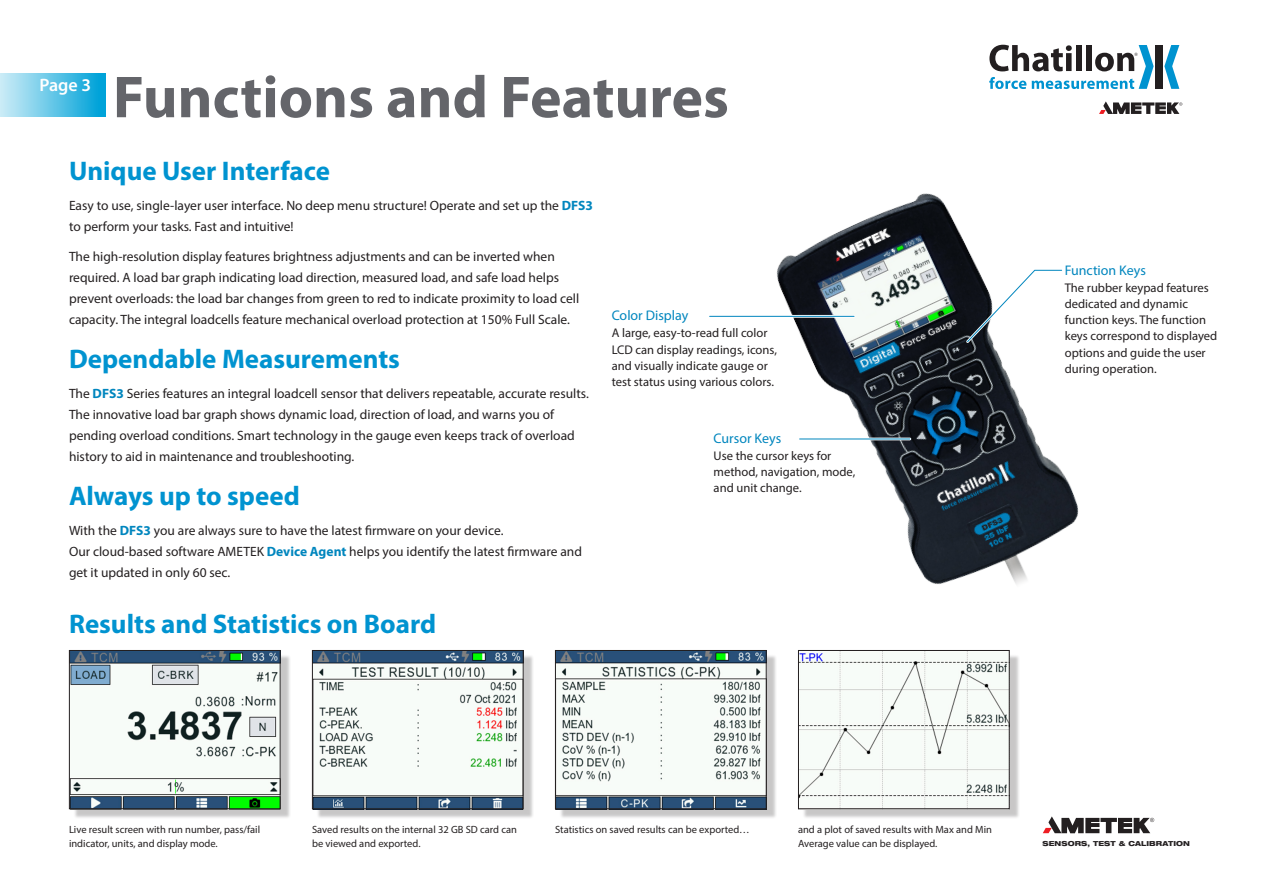
<style>
.page{position:relative;width:1263px;height:893px;background:#fff}
.page>*{position:absolute;margin:0;border:0;box-sizing:border-box;transform-origin:0 0}
.t1{font:700 59.7px "Myriad Pro";color:#64656a}
.t2{font:700 27px "Myriad Pro";color:#0093d0}
.t3{font:600 18px "Myriad Pro";color:#fff}
.t4{font:500 13.95px "Gotham";color:#0086be}
.Body_Copy{font:13.5px/21px "Myriad Pro";color:#231f20}
.t5{font:12.6px/16px "Myriad Pro";color:#231f20}
.Specifications{font:10.5px/13.5px "Myriad Pro";color:#231f20}
.t6{font:800 expanded 6.9px "Helvetica Neue LT Pro";letter-spacing:.015em;color:#231f20}
.s1{font-weight:700;color:#0086be}
</style>
<div class="page">
<div style="left:0;top:73px;width:105px;height:44px;background:linear-gradient(to right,#cfedf7,#00a0d7)"></div>
<svg style="left:1099px;top:101px;width:83px;height:13px"></svg>
<div style="left:1155px;top:45px;width:8px;height:44px;background:#231f20"></div>
<svg style="left:1164px;top:45px;width:15px;height:44px"></svg>
<svg style="left:989px;top:45px;width:164px;height:44px"></svg>
<svg style="left:1043px;top:816px;width:111px;height:17px"></svg>
<div style="left:73px;top:654px;width:218px;height:166px;background:#231f20;opacity:.25"></div>
<img style="left:71px;top:652px;width:207px;height:155px">
<div style="left:69px;top:650px;width:211px;height:159px;border:1px solid #231f20"></div>
<div style="left:316px;top:654px;width:218px;height:166px;background:#231f20;opacity:.25"></div>
<img style="left:314px;top:652px;width:208px;height:155px">
<div style="left:312px;top:650px;width:212px;height:159px;border:1px solid #231f20"></div>
<div style="left:559px;top:654px;width:218px;height:166px;background:#231f20;opacity:.25"></div>
<img style="left:557px;top:652px;width:207px;height:155px">
<div style="left:555px;top:650px;width:211px;height:159px;border:1px solid #231f20"></div>
<img style="left:776px;top:193px;width:303px;height:391px">
<hr style="left:710px;top:315px;width:144px;height:3px;background:#fff">
<hr style="left:710px;top:316px;width:144px;height:1px;background:#0086be">
<svg style="left:964px;top:267px;width:100px;height:79px"></svg>
<hr style="left:800px;top:438px;width:110px;height:2px;background:#fff">
<hr style="left:800px;top:439px;width:110px;height:1px;background:#0086be">
<div style="left:802px;top:654px;width:218px;height:166px;background:#231f20;opacity:.25"></div>
<img style="left:800px;top:652px;width:208px;height:155px">
<div style="left:798px;top:650px;width:212px;height:159px;border:1px solid #231f20"></div>
<p class="t3" style="left:39px;top:74px;width:53px">Page 3</p>
<p class="t1" style="left:113px;top:58px;width:617px">Functions and Features</p>
<p class="t2" style="left:69px;top:153px;width:262px">Unique User Interface</p>
<p class="Body_Copy" style="left:69px;top:194px;width:526px">Easy to use, single-layer user interface. No deep menu structure! Operate and set up the <span class="s1">DFS3 </span>to perform your tasks. Fast and intuitive!</p>
<p class="Body_Copy" style="left:69px;top:245px;width:512px">The high-resolution display features brightness adjustments and can be inverted when required. A load bar graph indicating load direction, measured load, and safe load helps prevent overloads: the load bar changes from green to red to indicate proximity to load cell capacity. The integral loadcells feature mechanical overload protection at 150% Full Scale.</p>
<p class="t2" style="left:69px;top:341px;width:332px">Dependable Measurements</p>
<p class="Body_Copy" style="left:69px;top:383px;width:521px">The <span class="s1">DFS3</span> Series features an integral loadcell sensor that delivers repeatable, accurate results.<br>The innovative load bar graph shows dynamic load, direction of load, and warns you of pending overload conditions. Smart technology in the gauge even keeps track of overload history to aid in maintenance and troubleshooting.</p>
<p class="t2" style="left:69px;top:478px;width:232px">Always up to speed</p>
<p class="Body_Copy" style="left:69px;top:520px;width:436px">With the <span class="s1">DFS3</span> you are always sure to have the latest firmware on your device.</p>
<p class="Body_Copy" style="left:69px;top:541px;width:514px">Our cloud-based software AMETEK <span class="s1">Device Agent</span> helps you identify the latest firmware and get it updated in only 60 sec.</p>
<p class="t2" style="left:69px;top:607px;width:369px">Results and Statistics on Board</p>
<p class="t4" style="left:612px;top:307px;width:78px">Color Display</p>
<p class="t5" style="left:612px;top:325px;width:167px">A large, easy-to-read full color<br>LCD can display readings, icons, and visually indicate gauge or test status using various colors.</p>
<p class="t4" style="left:714px;top:429px;width:69px">Cursor Keys</p>
<p class="t5" style="left:714px;top:448px;width:143px">Use the cursor keys for method, navigation, mode, and unit change.</p>
<p class="t4" style="left:1065px;top:261px;width:83px">Function Keys</p>
<p class="t5" style="left:1065px;top:280px;width:154px">The rubber keypad features dedicated and dynamic function keys. The function keys correspond to displayed options and guide the user during operation.</p>
<p class="Specifications" style="left:69px;top:823px;width:193px">Live result screen with run number, pass/fail indicator, units, and display mode.</p>
<p class="Specifications" style="left:312px;top:823px;width:206px">Saved results on the internal 32 GB SD card can be viewed and exported.</p>
<p class="Specifications" style="left:555px;top:823px;width:196px">Statistics on saved results can be exported…</p>
<p class="Specifications" style="left:798px;top:823px;width:195px">and a plot of saved results with Max and Min<br>Average value can be displayed.</p>
<p class="t6" style="left:1042px;top:839px;width:149px">SENSORS, TEST &amp; CALIBRATION</p>
</div>
